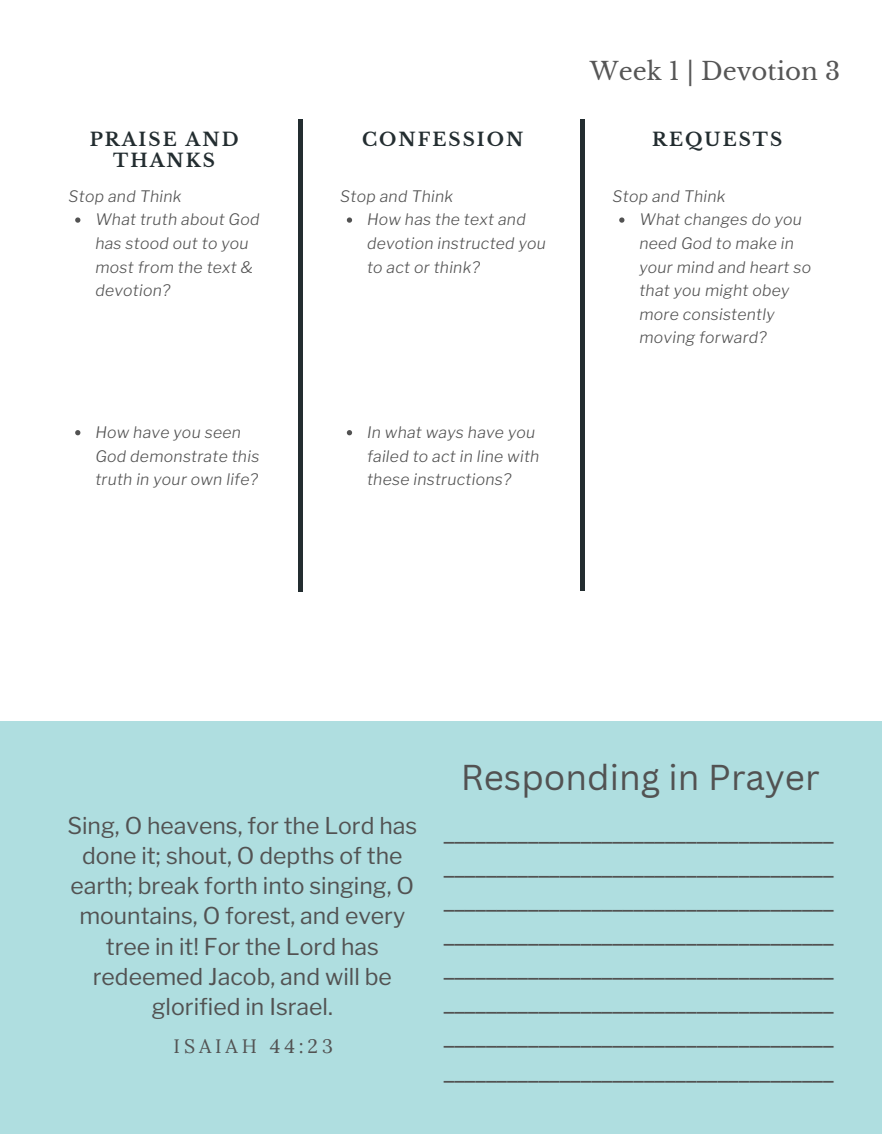
<style>
.page{position:relative;width:882px;height:1134px;background:#fff}
.page>*{position:absolute;margin:0;border:0;box-sizing:border-box;transform-origin:0 0}
.t1{font:35px "Canva Sans";color:#525252}
.t2{font:24.5px/34.1px "Canva Sans";color:#525252;text-align:justify}
.t3{font:24.5px "Libre Baskerville";color:#565656}
.t4{font:22.93px/30.1px "Libre Franklin";color:#525252;text-align:center}
.t5{font:19.6px "Lora";letter-spacing:.2em;color:#525252}
.t6{font:700 18.38px/21px "Libre Baskerville";letter-spacing:.11em;color:#232d30;text-align:center}
.t7{font:italic 300 15.75px/23.6px "Libre Franklin";letter-spacing:.02em;color:#525252}
</style>
<div class="page">
<div style="left:0;top:721px;width:882px;height:413px;background:#afdee0"></div>
<hr style="left:299px;top:119px;width:4px;height:472px;background:#232d30">
<hr style="left:580px;top:119px;width:4px;height:472px;background:#232d30">
<svg style="left:75px;top:217px;width:5px;height:6px"></svg>
<svg style="left:75px;top:430px;width:5px;height:5px"></svg>
<svg style="left:347px;top:217px;width:5px;height:6px"></svg>
<svg style="left:347px;top:430px;width:5px;height:5px"></svg>
<svg style="left:619px;top:217px;width:5px;height:6px"></svg>
<h2 class="t3" style="left:590px;top:56px;width:252px">Week 1 | Devotion 3</h2>
<p class="t6" style="left:90px;top:130px;width:150px">PRAISE AND<br>THANKS</p>
<p class="t6" style="left:362px;top:130px;width:163px">CONFESSION</p>
<p class="t6" style="left:652px;top:130px;width:132px">REQUESTS</p>
<p class="t7" style="left:69px;top:184px;width:114px">Stop and Think</p>
<p class="t7" style="left:95px;top:208px;width:166px">What truth about God has stood out to you most from the text &amp; devotion?</p>
<p class="t7" style="left:95px;top:420px;width:165px">How have you seen<br>God demonstrate this truth in your own life?</p>
<p class="t7" style="left:340px;top:184px;width:114px">Stop and Think</p>
<p class="t7" style="left:367px;top:208px;width:180px">How has the text and devotion instructed you to act or think?</p>
<p class="t7" style="left:367px;top:420px;width:174px">In what ways have you failed to act in line with these instructions?</p>
<p class="t7" style="left:613px;top:184px;width:114px">Stop and Think</p>
<p class="t7" style="left:639px;top:208px;width:173px">What changes do you need God to make in your mind and heart so that you might obey more consistently moving forward?</p>
<h1 class="t1" style="left:461px;top:753px;width:360px">Responding in Prayer</h1>
<h3 class="t4" style="left:67px;top:810px;width:351px">Sing, O heavens, for the Lord has done it; shout, O depths of the earth; break forth into singing, O mountains, O forest, and every tree in it! For the Lord has redeemed Jacob, and will be glorified in Israel.</h3>
<p class="t5" style="left:174px;top:1033px;width:161px">ISAIAH 44:23</p>
<p class="t2" style="left:444px;top:814px;width:391px">_____________________________________ _____________________________________ _____________________________________ _____________________________________ _____________________________________ _____________________________________ _____________________________________ _____________________________________</p>
</div>
